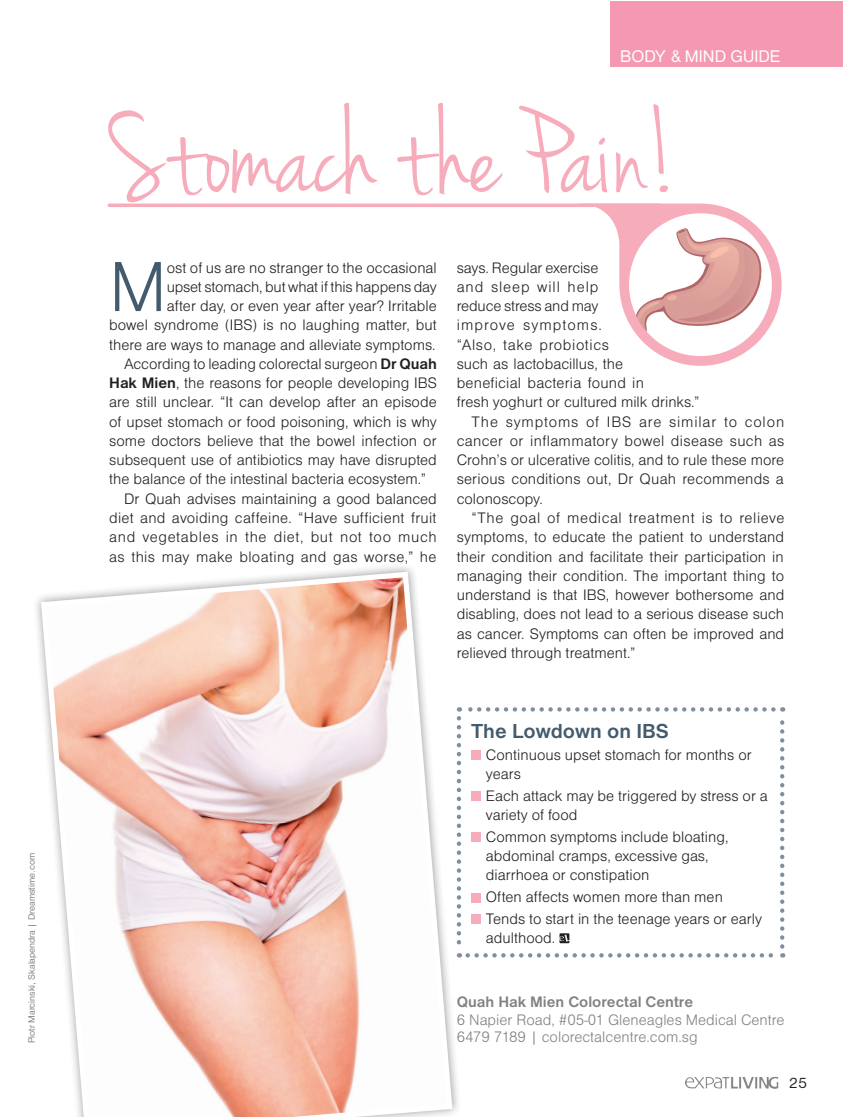
<style>
.page{position:relative;width:844px;height:1117px;background:#fff}
.page>*{position:absolute;margin:0;border:0;box-sizing:border-box;transform-origin:0 0}
.t1{font:123.73px "Jenna Sue";color:#f7acbb}
.t2{font:300 73.5px "Nimbus Sans D";color:#435b6d}
.t3{font:700 21px "Nimbus Sans D";color:#435b6d}
.t4{font:17.5px "Nimbus Sans D";color:#fff}
.t5{font:300 15.75px/19.2px "Nimbus Sans D";color:#231f20}
.t6{font:300 15.75px "Nimbus Sans D";letter-spacing:.02em;color:#231f20}
.t7{font:300 15.75px/17.5px "Nimbus Sans D";color:#808285}
.t8{font:300 15.75px "Nimbus Sans D";letter-spacing:.04em;color:#231f20}
.t9{font:300 15.75px "Nimbus Sans D";letter-spacing:.055em;color:#231f20}
.t10{font:300 15.75px "Nimbus Sans D";letter-spacing:.035em;color:#231f20}
.t11{font:700 15.75px "Nimbus Sans D";color:#808285}
.t12{font:300 15.75px "Nimbus Sans D";letter-spacing:.07em;color:#231f20}
.t13{font:15.75px "Nimbus Sans D";color:#231f20}
.t14{font:9.62px "Nimbus Sans D";color:#808285}
.s1{font-weight:700}
</style>
<div class="page">
<img style="left:685px;top:1076px;width:93px;height:12px">
<div style="left:610px;top:1px;width:232px;height:65px;background:#f499b1"></div>
<div style="left:471px;top:750px;width:9px;height:9px;background:#f7acbb"></div>
<div style="left:471px;top:791px;width:9px;height:9px;background:#f7acbb"></div>
<div style="left:471px;top:832px;width:9px;height:9px;background:#f7acbb"></div>
<div style="left:471px;top:892px;width:9px;height:10px;background:#f7acbb"></div>
<div style="left:471px;top:914px;width:9px;height:9px;background:#f7acbb"></div>
<svg style="left:559px;top:933px;width:10px;height:10px"></svg>
<svg style="left:559px;top:934px;width:11px;height:7px"></svg>
<svg style="left:467px;top:953px;width:316px;height:4px"></svg>
<svg style="left:780px;top:707px;width:4px;height:239px"></svg>
<svg style="left:461px;top:707px;width:312px;height:4px"></svg>
<div style="left:32px;top:562px;width:429px;height:554px;background:#231f20;opacity:.45"></div>
<svg style="left:38px;top:568px;width:417px;height:548px"></svg>
<svg style="left:596px;top:203px;width:185px;height:163px"></svg>
<svg style="left:109px;top:203px;width:550px;height:4px;background:#f7b6c3"></svg>
<p class="t14" style="left:26px;top:1043px;width:192px;rotate:-90deg">Piotr Marcinski, Skalapendra | Dreamstime.com</p>
<p class="t4" style="left:620px;top:47px;width:162px">BODY &amp; MIND GUIDE</p>
<h1 class="t1" style="left:109px;top:99px;width:570px">Stomach the Pain!</h1>
<h2 class="t2" style="left:109px;top:246px;width:59px">M</h2>
<p class="t5" style="left:167px;top:257px;width:271px">ost of us are no stranger to the occasional</p>
<p class="t5" style="left:167px;top:277px;width:271px">upset stomach, but what if this happens day</p>
<p class="t5" style="left:167px;top:296px;width:271px">after day, or even year after year? Irritable</p>
<p class="t5" style="left:109px;top:315px;width:329px">bowel syndrome (IBS) is no laughing matter, but</p>
<p class="t5" style="left:109px;top:334px;width:328px">there are ways to manage and alleviate symptoms.</p>
<p class="t5" style="left:124px;top:354px;width:314px">According to leading colorectal surgeon <span class="s1">Dr Quah</span></p>
<p class="t5" style="left:109px;top:373px;width:329px"><span class="s1">Hak Mien</span>, the reasons for people developing IBS</p>
<p class="t5" style="left:109px;top:392px;width:329px">are still unclear. “It can develop after an episode</p>
<p class="t5" style="left:109px;top:411px;width:329px">of upset stomach or food poisoning, which is why</p>
<p class="t5" style="left:109px;top:431px;width:329px">some doctors believe that the bowel infection or</p>
<p class="t5" style="left:109px;top:450px;width:329px">subsequent use of antibiotics may have disrupted</p>
<p class="t5" style="left:109px;top:469px;width:318px">the balance of the intestinal bacteria ecosystem.”</p>
<p class="t5" style="left:124px;top:488px;width:314px">Dr Quah advises maintaining a good balanced</p>
<p class="t5" style="left:109px;top:508px;width:329px">diet and avoiding caffeine. “Have sufficient fruit</p>
<p class="t8" style="left:109px;top:528px;width:329px">and vegetables in the diet, but not too much</p>
<p class="t6" style="left:109px;top:547px;width:329px">as this may make bloating and gas worse,” he</p>
<p class="t5" style="left:456px;top:257px;width:143px">says. Regular exercise</p>
<p class="t9" style="left:456px;top:278px;width:143px">and sleep will help</p>
<p class="t5" style="left:456px;top:296px;width:143px">reduce stress and may</p>
<p class="t12" style="left:456px;top:316px;width:147px">improve symptoms.</p>
<p class="t8" style="left:456px;top:335px;width:154px">“Also, take probiotics</p>
<p class="t5" style="left:456px;top:354px;width:168px">such as lactobacillus, the</p>
<p class="t5" style="left:456px;top:373px;width:189px">beneficial bacteria found in</p>
<p class="t5" style="left:456px;top:392px;width:244px">fresh yoghurt or cultured milk drinks.”</p>
<p class="t9" style="left:471px;top:412px;width:314px">The symptoms of IBS are similar to colon</p>
<p class="t6" style="left:456px;top:432px;width:329px">cancer or inflammatory bowel disease such as</p>
<p class="t5" style="left:456px;top:450px;width:329px">Crohn’s or ulcerative colitis, and to rule these more</p>
<p class="t5" style="left:456px;top:469px;width:328px">serious conditions out, Dr Quah recommends a</p>
<p class="t5" style="left:456px;top:488px;width:88px">colonoscopy.</p>
<p class="t10" style="left:471px;top:509px;width:314px">“The goal of medical treatment is to relieve</p>
<p class="t5" style="left:456px;top:527px;width:329px">symptoms, to educate the patient to understand</p>
<p class="t5" style="left:456px;top:546px;width:328px">their condition and facilitate their participation in</p>
<p class="t5" style="left:456px;top:565px;width:329px">managing their condition. The important thing to</p>
<p class="t5" style="left:456px;top:585px;width:329px">understand is that IBS, however bothersome and</p>
<p class="t5" style="left:456px;top:604px;width:329px">disabling, does not lead to a serious disease such</p>
<p class="t5" style="left:456px;top:623px;width:329px">as cancer. Symptoms can often be improved and</p>
<p class="t5" style="left:456px;top:642px;width:180px">relieved through treatment.”</p>
<h3 class="t3" style="left:471px;top:719px;width:199px">The Lowdown on IBS</h3>
<p class="t5" style="left:486px;top:744px;width:267px">Continuous upset stomach for months or years</p>
<p class="t5" style="left:486px;top:785px;width:283px">Each attack may be triggered by stress or a variety of food</p>
<p class="t5" style="left:486px;top:826px;width:244px">Common symptoms include bloating, abdominal cramps, excessive gas, diarrhoea or constipation</p>
<p class="t5" style="left:486px;top:885px;width:277px;line-height:21.7px">Often affects women more than men<br>Tends to start in the teenage years or early</p>
<p class="t5" style="left:486px;top:927px;width:71px">adulthood.</p>
<p class="t11" style="left:456px;top:992px;width:238px">Quah Hak Mien Colorectal Centre</p>
<p class="t7" style="left:456px;top:1010px;width:329px">6 Napier Road, #05-01 Gleneagles Medical Centre<br>6479 7189 | colorectalcentre.com.sg</p>
<p class="t13" style="left:788px;top:1073px;width:20px">25</p>
</div>
